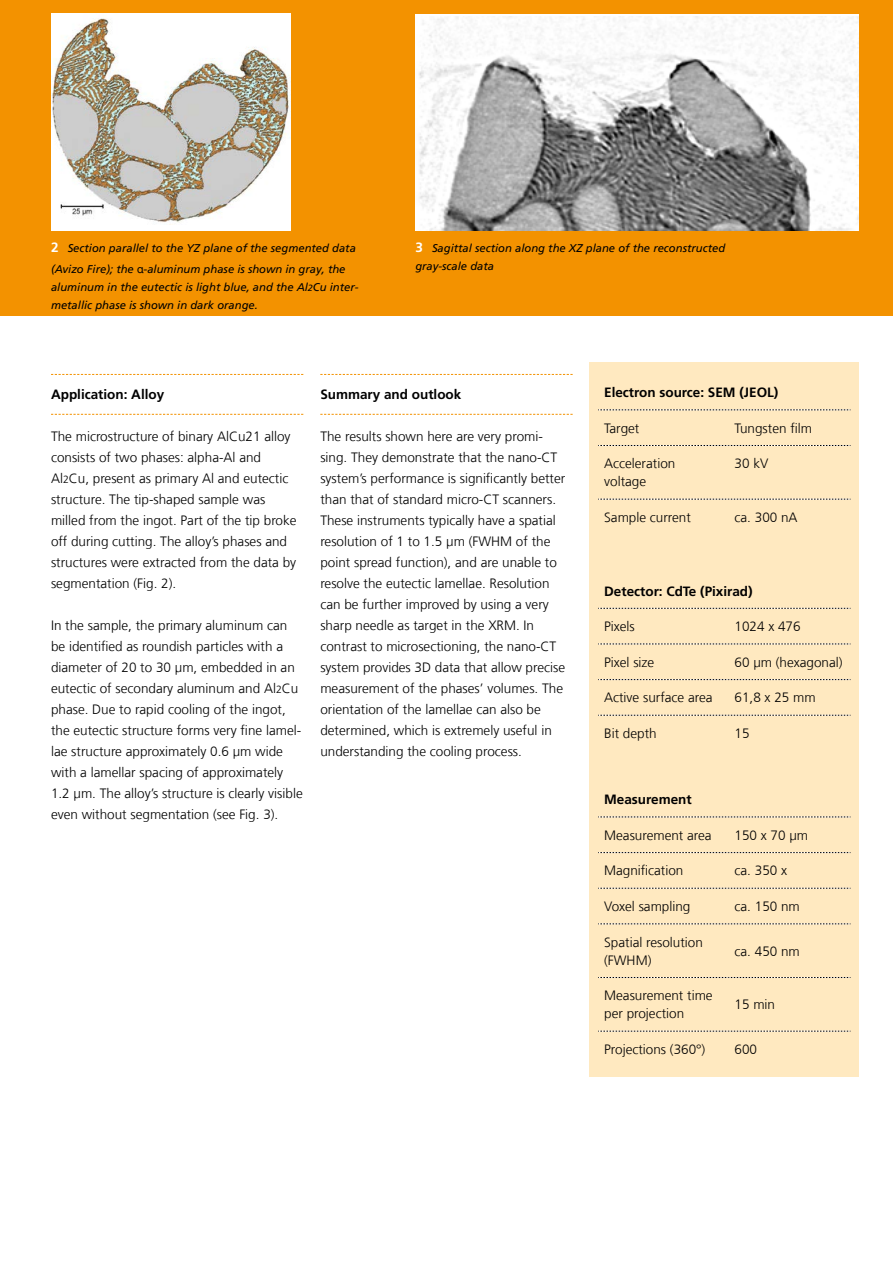
<style>
.page{position:relative;width:893px;height:1263px;background:#fff}
.page>*{position:absolute;margin:0;border:0;box-sizing:border-box;transform-origin:0 0}
.t1{font:300 13.5px/21px "Frutiger LT Com";color:#000}
.t2{font:700 13.5px "Frutiger LT Com";color:#000}
.t3{font:italic 11.25px/18px "Frutiger LT Com";color:#000}
.s1{font-weight:700;font-style:normal;font-size:13.5px;color:#fff}
.s2{font-family:"Helvetica Neue";font-style:normal}
.s3{font-size:9px}
.s4{font-size:10.5px}
</style>
<div class="page">
<div style="left:590px;top:362px;width:269px;height:715px;background:#ffe9c0"></div>
<div style="left:0;top:0;width:893px;height:315px;background:#f39200"></div>
<div style="left:51px;top:14px;width:240px;height:217px;background:#fff"></div>
<img style="left:51px;top:18px;width:240px;height:207px">
<svg style="left:51px;top:374px;width:252px;height:1px"></svg>
<svg style="left:51px;top:414px;width:252px;height:1px"></svg>
<svg style="left:320px;top:374px;width:253px;height:1px"></svg>
<svg style="left:320px;top:414px;width:253px;height:1px"></svg>
<img style="left:415px;top:16px;width:444px;height:215px">
<svg style="left:598px;top:410px;width:253px;height:1px"></svg>
<svg style="left:598px;top:445px;width:253px;height:1px"></svg>
<svg style="left:598px;top:499px;width:253px;height:1px"></svg>
<svg style="left:598px;top:608px;width:253px;height:1px"></svg>
<svg style="left:598px;top:644px;width:253px;height:1px"></svg>
<svg style="left:598px;top:679px;width:253px;height:1px"></svg>
<svg style="left:598px;top:715px;width:253px;height:1px"></svg>
<svg style="left:598px;top:817px;width:253px;height:1px"></svg>
<svg style="left:598px;top:852px;width:253px;height:1px"></svg>
<svg style="left:598px;top:888px;width:253px;height:1px"></svg>
<svg style="left:598px;top:923px;width:253px;height:1px"></svg>
<svg style="left:598px;top:977px;width:253px;height:1px"></svg>
<svg style="left:598px;top:1031px;width:253px;height:1px"></svg>
<p class="t3" style="left:51px;top:238px;width:306px;line-height:21px"><span class="s1">2</span> Section parallel to the YZ plane of the segmented data (Avizo Fire); the <span class="s2">α</span>-aluminum phase is shown in gray, the</p>
<p class="t3" style="left:51px;top:278px;width:309px">aluminum in the eutectic is light blue, and the Al<span class="s3">2</span>Cu inter&shy;metallic phase is shown in dark orange.</p>
<p class="t3" style="left:415px;top:239px;width:311px"><span class="s1">3</span> Sagittal section along the XZ plane of the reconstructed gray-scale data</p>
<p class="t2" style="left:51px;top:386px;width:115px">Application: Alloy</p>
<p class="t1" style="left:51px;top:426px;width:247px">The microstructure of binary AlCu21 alloy consists of two phases: alpha-Al and Al<span class="s4">2</span>Cu, present as primary Al and eutectic structure. The tip-shaped sample was milled from the ingot. Part of the tip broke off during cutting. The alloy’s phases and structures were extracted from the data by segmentation (Fig. 2).</p>
<p class="t1" style="left:51px;top:615px;width:253px">In the sample, the primary aluminum can be identified as roundish particles with a diameter of 20 to 30 µm, embedded in an eutectic of secondary aluminum and Al<span class="s4">2</span>Cu phase. Due to rapid cooling of the ingot, the eutectic structure forms very fine lamel&shy;lae structure approximately 0.6 µm wide with a lamellar spacing of approximately 1.2 µm. The alloy’s structure is clearly visible even without segmentation (see Fig. 3).</p>
<p class="t2" style="left:320px;top:386px;width:143px">Summary and outlook</p>
<p class="t1" style="left:320px;top:426px;width:246px">The results shown here are very promi&shy;sing. They demonstrate that the nano-CT system’s performance is significantly better than that of standard micro-CT scanners.<br>These instruments typically have a spatial resolution of 1 to 1.5 µm (FWHM of the point spread function), and are unable to resolve the eutectic lamellae. Resolution can be further improved by using a very sharp needle as target in the XRM. In contrast to microsectioning, the nano-CT system provides 3D data that allow precise measurement of the phases’ volumes. The orientation of the lamellae can also be determined, which is extremely useful in understanding the cooling process.</p>
<p class="t2" style="left:604px;top:384px;width:176px">Electron source: SEM (JEOL)</p>
<p class="t1" style="left:604px;top:418px;width:37px">Target</p>
<p class="t1" style="left:735px;top:418px;width:79px">Tungsten film</p>
<p class="t1" style="left:604px;top:455px;width:73px;line-height:18px">Acceleration voltage</p>
<p class="t1" style="left:735px;top:453px;width:35px">30 kV</p>
<p class="t1" style="left:604px;top:507px;width:88px">Sample current</p>
<p class="t1" style="left:735px;top:507px;width:65px">ca. 300 nA</p>
<p class="t2" style="left:604px;top:583px;width:150px">Detector: CdTe (Pixirad)</p>
<p class="t1" style="left:604px;top:616px;width:32px">Pixels</p>
<p class="t1" style="left:735px;top:616px;width:68px">1024 x 476</p>
<p class="t1" style="left:604px;top:652px;width:52px">Pixel size</p>
<p class="t1" style="left:735px;top:652px;width:110px">60 µm (hexagonal)</p>
<p class="t1" style="left:604px;top:687px;width:110px">Active surface area</p>
<p class="t1" style="left:735px;top:687px;width:83px">61,8 x 25 mm</p>
<p class="t1" style="left:604px;top:723px;width:54px">Bit depth</p>
<p class="t1" style="left:735px;top:723px;width:17px">15</p>
<p class="t2" style="left:604px;top:791px;width:89px">Measurement</p>
<p class="t1" style="left:604px;top:825px;width:109px">Measurement area</p>
<p class="t1" style="left:735px;top:825px;width:75px">150 x 70 µm</p>
<p class="t1" style="left:604px;top:860px;width:81px">Magnification</p>
<p class="t1" style="left:735px;top:860px;width:54px">ca. 350 x</p>
<p class="t1" style="left:604px;top:896px;width:88px">Voxel sampling</p>
<p class="t1" style="left:735px;top:896px;width:67px">ca. 150 nm</p>
<p class="t1" style="left:604px;top:933px;width:100px;line-height:18px">Spatial resolution (FWHM)</p>
<p class="t1" style="left:735px;top:941px;width:67px">ca. 450 nm</p>
<p class="t1" style="left:604px;top:987px;width:110px;line-height:18px">Measurement time per projection</p>
<p class="t1" style="left:735px;top:994px;width:42px">15 min</p>
<p class="t1" style="left:604px;top:1039px;width:103px">Projections (360°)</p>
<p class="t1" style="left:735px;top:1039px;width:24px">600</p>
</div>
